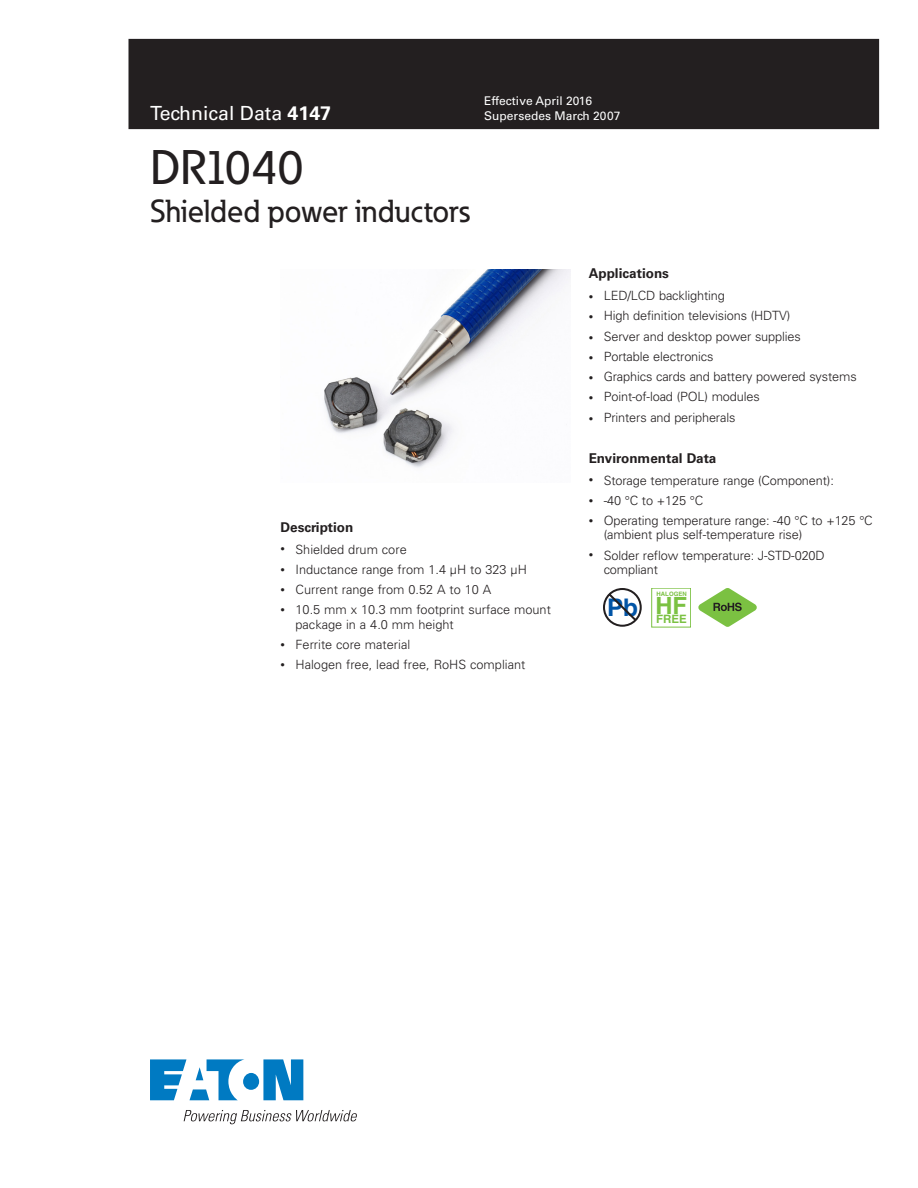
<style>
.page{position:relative;width:918px;height:1188px;background:#fff}
.page>*{position:absolute;margin:0;border:0;box-sizing:border-box;transform-origin:0 0}
.t1{font:500 48px "Eaton";color:#231f20}
.t2{font:500 31.5px "Eaton";color:#231f20}
.t3{font:700 24.3px "Helvetica";color:#0154a6}
.t4{font:700 23.7px "Helvetica";color:#7bc142}
.t5{font:19.5px "Univers LT Std";color:#fff}
.t6{font:700 13.5px "Univers LT Std";color:#231f20}
.t7{font:300 12.75px/14.2px "Univers";letter-spacing:-.01em;color:#231f20}
.t8{font:12px/15px "Univers LT Std";color:#fff}
.t9{font:700 11.55px "Helvetica";color:#7bc142}
.t10{font:700 6px "Helvetica";color:#7bc142}
.s1{font-weight:700}
.s2{font-size:9px}
</style>
<div class="page">
<svg style="left:150px;top:1059px;width:153px;height:41px"></svg>
<svg style="left:184px;top:1110px;width:173px;height:14px"></svg>
<div style="left:129px;top:39px;width:750px;height:90px;background:#231f20"></div>
<svg style="left:603px;top:588px;width:39px;height:39px"></svg>
<svg style="left:698px;top:588px;width:59px;height:39px"></svg>
<img style="left:324px;top:269px;width:247px;height:199px">
<h3 class="t5" style="left:150px;top:102px;width:183px">Technical Data <span class="s1">4147</span></h3>
<p class="t8" style="left:484px;top:93px;width:138px">Effective April 2016<br>Supersedes March 2007</p>
<h1 class="t1" style="left:150px;top:138px;width:155px">DR1040</h1>
<h2 class="t2" style="left:150px;top:191px;width:321px">Shielded power inductors</h2>
<p class="t6" style="left:280px;top:519px;width:74px">Description</p>
<p class="t7" style="left:280px;top:542px;width:128px"><span class="s2">•</span> Shielded drum core</p>
<p class="t7" style="left:280px;top:562px;width:248px"><span class="s2">•</span> Inductance range from 1.4 μH to 323 μH</p>
<p class="t7" style="left:280px;top:582px;width:212px"><span class="s2">•</span> Current range from 0.52 A to 10 A</p>
<p class="t7" style="left:296px;top:602px;width:257px;text-indent:-15px"><span class="s2">•</span> 10.5 mm x 10.3 mm footprint surface mount package in a 4.0 mm height</p>
<p class="t7" style="left:280px;top:637px;width:131px"><span class="s2">•</span> Ferrite core material</p>
<p class="t7" style="left:280px;top:657px;width:246px"><span class="s2">•</span> Halogen free, lead free, RoHS compliant</p>
<p class="t6" style="left:589px;top:266px;width:82px">Applications</p>
<p class="t7" style="left:589px;top:288px;width:138px"><span class="s2">•</span> LED/LCD backlighting</p>
<p class="t7" style="left:589px;top:308px;width:203px"><span class="s2">•</span> High definition televisions (HDTV)</p>
<p class="t7" style="left:589px;top:329px;width:214px"><span class="s2">•</span> Server and desktop power supplies</p>
<p class="t7" style="left:589px;top:349px;width:126px"><span class="s2">•</span> Portable electronics</p>
<p class="t7" style="left:589px;top:369px;width:270px"><span class="s2">•</span> Graphics cards and battery powered systems</p>
<p class="t7" style="left:589px;top:389px;width:173px"><span class="s2">•</span> Point-of-load (POL) modules</p>
<p class="t7" style="left:589px;top:410px;width:148px"><span class="s2">•</span> Printers and peripherals</p>
<p class="t6" style="left:589px;top:450px;width:129px">Environmental Data</p>
<p class="t7" style="left:589px;top:473px;width:247px"><span class="s2">•</span> Storage temperature range (Component):</p>
<p class="t7" style="left:589px;top:493px;width:116px"><span class="s2">•</span> -40 °C to +125 °C</p>
<p class="t7" style="left:604px;top:513px;width:271px;text-indent:-15px"><span class="s2">•</span> Operating temperature range: -40 °C to +125 °C (ambient plus self-temperature rise)</p>
<p class="t7" style="left:604px;top:548px;width:223px;text-indent:-15px"><span class="s2">•</span> Solder reflow temperature: J-STD-020D compliant</p>
<h3 class="t3" style="left:607px;top:592px;width:33px">Pb</h3>
<p class="t10" style="left:657px;top:591px;width:32px">HALOGEN</p>
<h3 class="t4" style="left:655px;top:591px;width:33px">HF</h3>
<p class="t9" style="left:656px;top:612px;width:32px">FREE</p>
</div>
